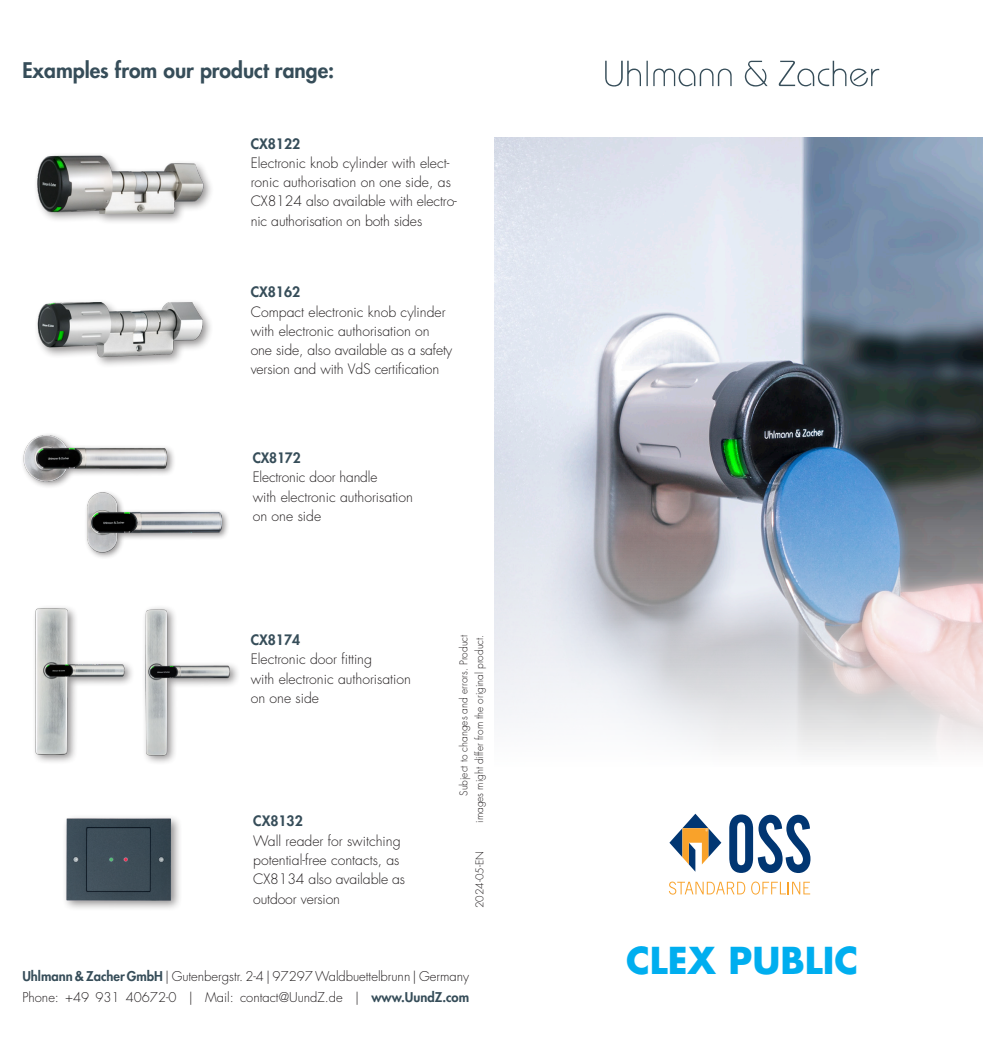
<style>
.page{position:relative;width:983px;height:1042px;background:#fff}
.page>*{position:absolute;margin:0;border:0;box-sizing:border-box;transform-origin:0 0}
.t1{font:700 36.05px "Futura Std";color:#00aeef}
.t2{font:800 21px "Futura Std";color:#364d59}
.t3{font:300 14px/19.2px "Futura Std";color:#231f20}
.t4{font:800 14px "Futura Std";letter-spacing:-.005em;color:#364d59}
.t5{font:300 13.12px "Futura Std";color:#231f20}
.t6{font:300 10.5px/15.8px "Futura Std";color:#231f20;text-align:right;scale:.96 1}
.t7{font:300 10.5px "Futura Std";color:#231f20}
.s1{font-weight:800;color:#364d59}
</style>
<div class="page">
<img style="left:494px;top:138px;width:488px;height:617px">
<div style="left:21px;top:432px;width:154px;height:57px;background:#231f20;opacity:.5"></div>
<img style="left:21px;top:432px;width:149px;height:56px">
<div style="left:33px;top:151px;width:182px;height:74px;background:#231f20;opacity:.5"></div>
<img style="left:36px;top:154px;width:169px;height:59px">
<svg style="left:605px;top:61px;width:274px;height:26px"></svg>
<svg style="left:729px;top:814px;width:81px;height:59px"></svg>
<svg style="left:668px;top:881px;width:77px;height:13px"></svg>
<svg style="left:751px;top:881px;width:59px;height:13px"></svg>
<svg style="left:669px;top:813px;width:52px;height:59px"></svg>
<div style="left:32px;top:604px;width:103px;height:161px;background:#231f20;opacity:.5"></div>
<img style="left:32px;top:607px;width:95px;height:149px">
<div style="left:141px;top:605px;width:99px;height:160px;background:#231f20;opacity:.5"></div>
<img style="left:145px;top:608px;width:86px;height:149px">
<div style="left:62px;top:814px;width:120px;height:97px;background:#231f20;opacity:.5"></div>
<img style="left:66px;top:818px;width:105px;height:82px">
<div style="left:33px;top:298px;width:181px;height:70px;background:#231f20;opacity:.5"></div>
<img style="left:36px;top:303px;width:169px;height:59px">
<div style="left:84px;top:490px;width:146px;height:70px;background:#231f20;opacity:.5"></div>
<img style="left:85px;top:493px;width:140px;height:67px">
<p class="t2" style="left:22px;top:57px;width:313px">Examples from our product range:</p>
<p class="t3" style="left:251px;top:134px;width:207px"><span class="s1">CX8122<br></span>Electronic knob cylinder with elect&shy;ronic authorisation on one side, as<br>CX8124 also available with electro&shy;nic authorisation on both sides</p>
<p class="t3" style="left:251px;top:283px;width:203px"><span class="s1">CX8162<br></span>Compact electronic knob cylinder with electronic authorisation on one side, also available as a safety version and with VdS certification</p>
<p class="t4" style="left:253px;top:449px;width:49px">CX8172</p>
<p class="t3" style="left:253px;top:468px;width:126px">Electronic door handle</p>
<p class="t3" style="left:253px;top:487px;width:162px">with electronic authorisation</p>
<p class="t3" style="left:253px;top:506px;width:70px">on one side</p>
<p class="t3" style="left:251px;top:631px;width:162px"><span class="s1">CX8174<br></span>Electronic door fitting<br>with electronic authorisation</p>
<p class="t3" style="left:251px;top:688px;width:70px">on one side</p>
<p class="t4" style="left:253px;top:812px;width:51px">CX8132</p>
<p class="t3" style="left:253px;top:831px;width:153px">Wall reader for switching potential-free contacts, as<br>CX8134 also available as outdoor version</p>
<p class="t6" style="left:456px;top:823px;width:197px;rotate:-90deg">Subject to changes and errors. Product images might differ from the original product.</p>
<p class="t7" style="left:473px;top:908px;width:59px;rotate:-90deg">2024-05-EN</p>
<p class="t5" style="left:22px;top:968px;width:448px"><span class="s1">Uhlmann &amp; Zacher GmbH</span> | Gutenbergstr. 2-4 | 97297 Waldbuettelbrunn | Germany</p>
<p class="t5" style="left:22px;top:989px;width:448px">Phone: +49 931 40672-0 | Mail: contact@UundZ.de | <span class="s1">www.UundZ.com</span></p>
<p class="t1" style="left:626px;top:936px;width:234px">CLEX PUBLIC</p>
</div>
